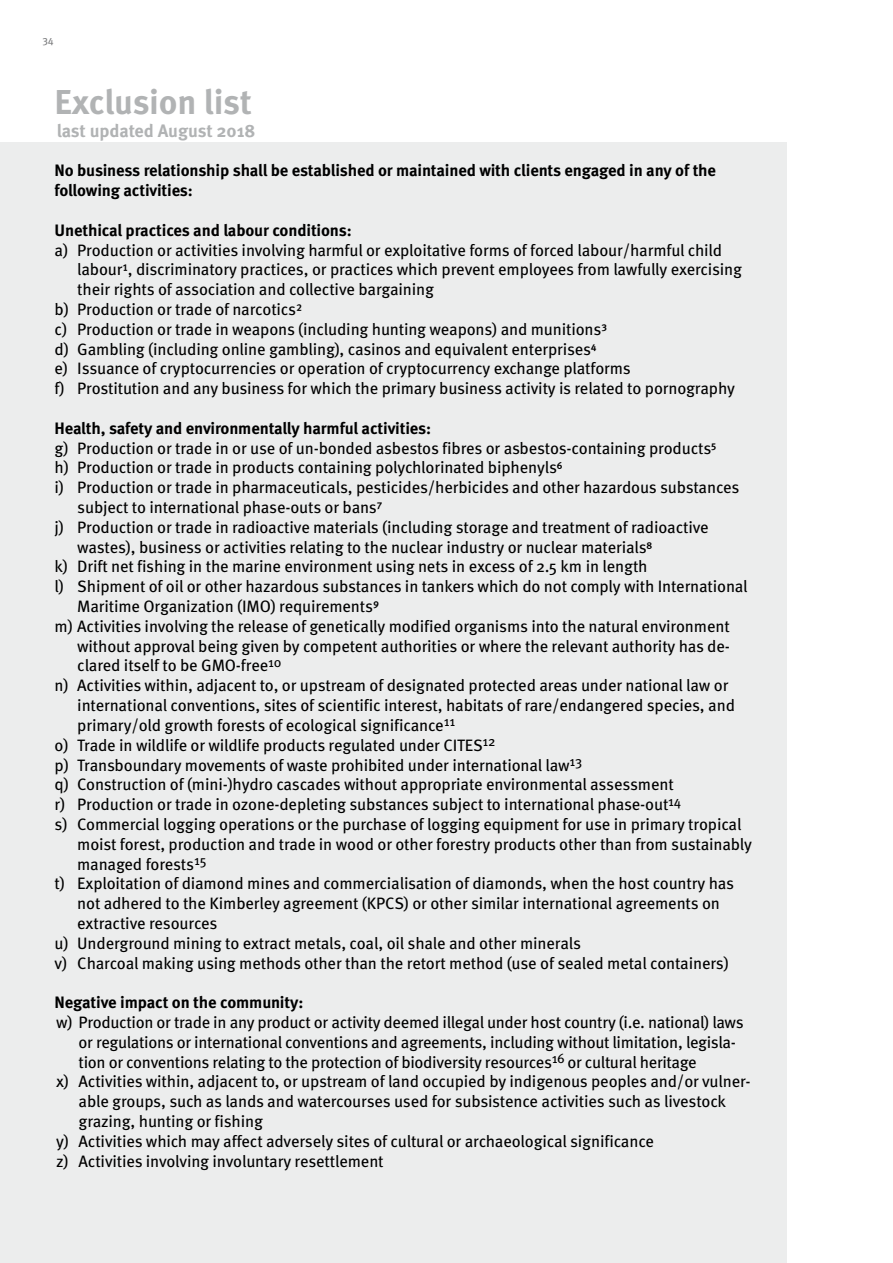
<style>
.page{position:relative;width:893px;height:1263px;background:#fff}
.page>*{position:absolute;margin:0;border:0;box-sizing:border-box;transform-origin:0 0}
.t1{font:700 34.5px "Meta Pro";letter-spacing:-.01em;color:#b1b3b4}
.t2{font:700 18px "Meta Pro";letter-spacing:-.005em;color:#b1b3b4}
.t3{font:16.5px "Meta Pro";letter-spacing:-.01em;color:#000}
.t4{font:700 16.5px/19.8px "Meta Pro";letter-spacing:-.01em;color:#000}
.t5{font:10.5px "Meta Pro";color:#7b7c7e}
</style>
<div class="page">
<div style="left:0;top:142px;width:787px;height:1121px;background:#eceded"></div>
<p class="t5" style="left:42px;top:35px;width:13px">34</p>
<h1 class="t1" style="left:55px;top:80px;width:199px">Exclusion list</h1>
<p class="t2" style="left:57px;top:119px;width:200px">last updated August 2018</p>
<p class="t4" style="left:55px;top:161px;width:663px">No business relationship shall be established or maintained with clients engaged in any of the following activities:</p>
<p class="t4" style="left:55px;top:221px;width:299px">Unethical practices and labour conditions:</p>
<p class="t3" style="left:55px;top:239px;width:669px">a) Production or activities involving harmful or exploitative forms of forced labour/harmful child</p>
<p class="t3" style="left:77px;top:259px;width:666px">labour¹, discriminatory practices, or practices which prevent employees from lawfully exercising</p>
<p class="t3" style="left:77px;top:279px;width:358px">their rights of association and collective bargaining</p>
<p class="t3" style="left:55px;top:299px;width:249px">b) Production or trade of narcotics²</p>
<p class="t3" style="left:55px;top:319px;width:554px">c) Production or trade in weapons (including hunting weapons) and munitions³</p>
<p class="t3" style="left:55px;top:338px;width:544px">d) Gambling (including online gambling), casinos and equivalent enterprises⁴</p>
<p class="t3" style="left:55px;top:358px;width:578px">e) Issuance of cryptocurrencies or operation of cryptocurrency exchange platforms</p>
<p class="t3" style="left:55px;top:378px;width:682px">f) Prostitution and any business for which the primary business activity is related to pornography</p>
<p class="t4" style="left:55px;top:419px;width:378px">Health, safety and environmentally harmful activities:</p>
<p class="t3" style="left:55px;top:437px;width:663px">g) Production or trade in or use of un-bonded asbestos fibres or asbestos-containing products⁵</p>
<p class="t3" style="left:55px;top:457px;width:509px">h) Production or trade in products containing polychlorinated biphenyls⁶</p>
<p class="t3" style="left:55px;top:477px;width:686px">i) Production or trade in pharmaceuticals, pesticides/herbicides and other hazardous substances</p>
<p class="t3" style="left:77px;top:497px;width:307px">subject to international phase-outs or bans⁷</p>
<p class="t3" style="left:55px;top:517px;width:656px">j) Production or trade in radioactive materials (including storage and treatment of radioactive</p>
<p class="t3" style="left:77px;top:536px;width:576px">wastes), business or activities relating to the nuclear industry or nuclear materials⁸</p>
<p class="t3" style="left:55px;top:556px;width:594px">k) Drift net fishing in the marine environment using nets in excess of 2.5 km in length</p>
<p class="t3" style="left:55px;top:576px;width:695px">l) Shipment of oil or other hazardous substances in tankers which do not comply with International</p>
<p class="t3" style="left:77px;top:596px;width:303px">Maritime Organization (IMO) requirements⁹</p>
<p class="t3" style="left:55px;top:616px;width:677px">m) Activities involving the release of genetically modified organisms into the natural environment</p>
<p class="t3" style="left:77px;top:635px;width:654px">without approval being given by competent authorities or where the relevant authority has de-</p>
<p class="t3" style="left:77px;top:655px;width:206px">clared itself to be GMO-free<sup>10</sup></p>
<p class="t3" style="left:55px;top:675px;width:675px">n) Activities within, adjacent to, or upstream of designated protected areas under national law or</p>
<p class="t3" style="left:77px;top:695px;width:659px">international conventions, sites of scientific interest, habitats of rare/endangered species, and</p>
<p class="t3" style="left:77px;top:715px;width:379px">primary/old growth forests of ecological significance<sup>11</sup></p>
<p class="t3" style="left:55px;top:734px;width:443px">o) Trade in wildlife or wildlife products regulated under CITES<sup>12</sup></p>
<p class="t3" style="left:55px;top:754px;width:529px">p) Transboundary movements of waste prohibited under international law<sup>13</sup></p>
<p class="t3" style="left:55px;top:774px;width:621px">q) Construction of (mini-)hydro cascades without appropriate environmental assessment</p>
<p class="t3" style="left:55px;top:794px;width:628px">r) Production or trade in ozone-depleting substances subject to international phase-out<sup>14</sup></p>
<p class="t3" style="left:55px;top:814px;width:688px">s) Commercial logging operations or the purchase of logging equipment for use in primary tropical</p>
<p class="t3" style="left:77px;top:833px;width:676px">moist forest, production and trade in wood or other forestry products other than from sustainably</p>
<p class="t3" style="left:77px;top:853px;width:131px">managed forests<sup>15</sup></p>
<p class="t3" style="left:55px;top:873px;width:681px">t) Exploitation of diamond mines and commercialisation of diamonds, when the host country has</p>
<p class="t3" style="left:77px;top:893px;width:644px">not adhered to the Kimberley agreement (KPCS) or other similar international agreements on</p>
<p class="t3" style="left:77px;top:913px;width:142px">extractive resources</p>
<p class="t3" style="left:55px;top:932px;width:528px">u) Underground mining to extract metals, coal, oil shale and other minerals</p>
<p class="t3" style="left:55px;top:952px;width:676px">v) Charcoal making using methods other than the retort method (use of sealed metal containers)</p>
<p class="t4" style="left:55px;top:993px;width:250px">Negative impact on the community:</p>
<p class="t3" style="left:56px;top:1012px;width:689px">w) Production or trade in any product or activity deemed illegal under host country (i.e. national) laws</p>
<p class="t3" style="left:79px;top:1031px;width:659px">or regulations or international conventions and agreements, including without limitation, legisla-</p>
<p class="t3" style="left:79px;top:1051px;width:620px">tion or conventions relating to the protection of biodiversity resources<sup>16</sup> or cultural heritage</p>
<p class="t3" style="left:56px;top:1071px;width:696px">x) Activities within, adjacent to, or upstream of land occupied by indigenous peoples and/or vulner-</p>
<p class="t3" style="left:79px;top:1091px;width:649px">able groups, such as lands and watercourses used for subsistence activities such as livestock</p>
<p class="t3" style="left:79px;top:1111px;width:186px">grazing, hunting or fishing</p>
<p class="t3" style="left:56px;top:1130px;width:599px">y) Activities which may affect adversely sites of cultural or archaeological significance</p>
<p class="t3" style="left:56px;top:1150px;width:329px">z) Activities involving involuntary resettlement</p>
</div>
